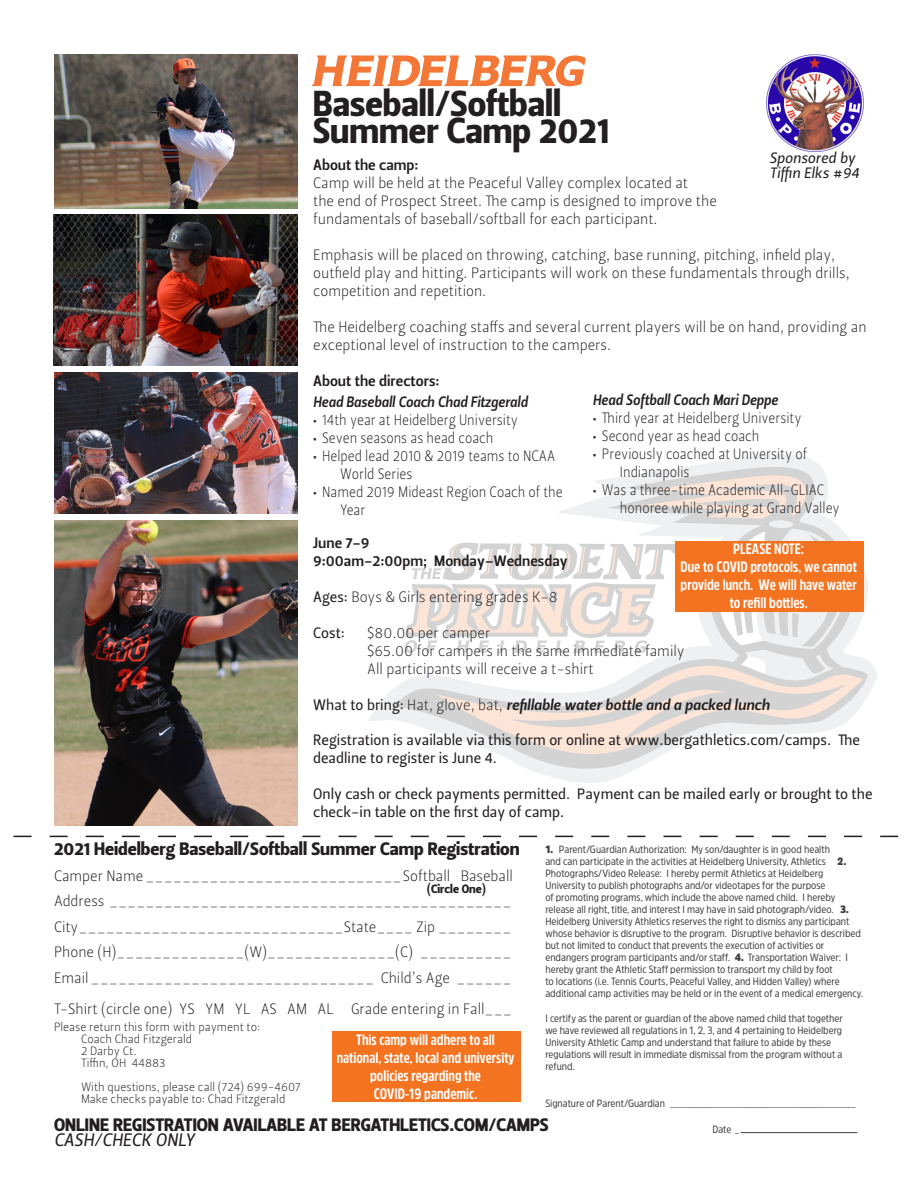
<style>
.page{position:relative;width:918px;height:1188px;background:#fff}
.page>*{position:absolute;margin:0;border:0;box-sizing:border-box;transform-origin:0 0}
.t1{font:36px/27px "Leitura Sans Grot 4";color:#231f20}
.t2{font:18px "Leitura Sans Grot 4";color:#231f20}
.t3{font:18px "Leitura Sans Italic 2";color:#231f20}
.t4{font:15px/18px "Leitura Sans Grot 1";color:#231f20}
.t5{font:15px/18px "Leitura Sans Grot 1";color:#231f20;scale:.92 1}
.t6{font:15px/18px "Leitura Sans Grot 2";color:#231f20}
.t7{font:700 15px/18px "Amsi Pro Cond";color:#fff;text-align:center}
.t8{font:15px "Leitura Sans Grot 3";color:#231f20}
.t9{font:15px "Leitura Sans Italic 3";color:#231f20}
.t10{font:15px "Leitura Sans Italic 3";color:#231f20;scale:.92 1}
.t11{font:15px "Leitura Sans Italic 2";color:#231f20}
.t12{font:12px "Leitura Sans Grot 1";color:#231f20}
.t13{font:12px "Leitura Sans Grot 4";color:#231f20}
.t14{font:10.5px/12px "Amsi Pro Narw";color:#3e3e3f}
.s1{font-family:"Leitura Sans Grot 2"}
.s2{font-family:"Leitura Sans Grot 1"}
.s3{font-weight:900}
</style>
<div class="page">
<div style="left:332px;top:1031px;width:189px;height:71px;background:#f47321"></div>
<svg style="left:368px;top:454px;width:510px;height:329px"></svg>
<svg style="left:392px;top:466px;width:476px;height:309px"></svg>
<svg style="left:641px;top:475px;width:166px;height:44px;background:#e7ddd7"></svg>
<div style="left:769px;top:520px;width:24px;height:8px;background:#eff0f1;border-radius:50%"></div>
<svg style="left:404px;top:529px;width:461px;height:226px"></svg>
<img style="left:54px;top:215px;width:244px;height:150px">
<img style="left:54px;top:54px;width:244px;height:154px">
<img style="left:54px;top:372px;width:244px;height:142px">
<svg style="left:312px;top:55px;width:274px;height:31px"></svg>
<svg style="left:14px;top:836px;width:884px;height:1px"></svg>
<img style="left:54px;top:521px;width:244px;height:304px">
<img style="left:766px;top:54px;width:98px;height:98px">
<hr style="left:741px;top:1132px;width:116px;height:1px;background:#3e3e3f">
<div style="left:675px;top:541px;width:189px;height:71px;background:#f47321"></div>
<p class="t1" style="left:313px;top:91px;width:297px">Baseball/Softball<br>Summer Camp 2021</p>
<p class="t8" style="left:313px;top:156px;width:107px">About the camp:</p>
<p class="t4" style="left:313px;top:175px;width:376px">Camp will be held at the Peaceful Valley complex located at</p>
<p class="t4" style="left:313px;top:193px;width:405px">the end of Prospect Street. The camp is designed to improve the</p>
<p class="t4" style="left:313px;top:211px;width:346px">fundamentals of baseball/softball for each participant.</p>
<p class="t4" style="left:313px;top:247px;width:538px">Emphasis will be placed on throwing, catching, base running, pitching, infield play, outfield play and hitting. Participants will work on these fundamentals through drills, competition and repetition.</p>
<p class="t4" style="left:313px;top:319px;width:555px">The Heidelberg coaching staffs and several current players will be on hand, providing an exceptional level of instruction to the campers.</p>
<p class="t8" style="left:313px;top:372px;width:128px">About the directors:</p>
<p class="t11" style="left:770px;top:149px;width:87px">Sponsored by</p>
<p class="t11" style="left:770px;top:164px;width:91px">Tiffin Elks #94</p>
<p class="t10" style="left:313px;top:393px;width:235px">Head Baseball Coach Chad Fitzgerald</p>
<p class="t5" style="left:313px;top:411px;width:224px">• 14th year at Heidelberg University</p>
<p class="t5" style="left:313px;top:429px;width:197px">• Seven seasons as head coach</p>
<p class="t5" style="left:340px;top:447px;width:235px;text-indent:-27px">• Helped lead 2010 &amp; 2019 teams to NCAA<br>World Series</p>
<p class="t5" style="left:340px;top:483px;width:243px;text-indent:-27px">• Named 2019 Mideast Region Coach of the<br>Year</p>
<p class="t10" style="left:593px;top:391px;width:203px">Head Softball Coach Mari Deppe</p>
<p class="t5" style="left:593px;top:409px;width:228px">• Third year at Heidelberg University</p>
<p class="t5" style="left:593px;top:427px;width:183px">• Second year as head coach</p>
<p class="t5" style="left:620px;top:445px;width:205px;text-indent:-27px">• Previously coached at University of<br>Indianapolis</p>
<p class="t5" style="left:620px;top:481px;width:240px;text-indent:-27px">• Was a three-time Academic All-GLIAC honoree while playing at Grand Valley</p>
<p class="t8" style="left:313px;top:534px;width:58px">June 7-9</p>
<p class="t8" style="left:313px;top:552px;width:256px">9:00am-2:00pm; Monday–Wednesday</p>
<p class="t4" style="left:313px;top:589px;width:246px"><span class="s1">Ages:</span> Boys &amp; Girls entering grades K-8</p>
<p class="t6" style="left:313px;top:624px;width:33px">Cost:</p>
<p class="t4" style="left:367px;top:625px;width:125px">$80.00 per camper</p>
<p class="t4" style="left:367px;top:643px;width:319px">$65.00 for campers in the same immediate family</p>
<p class="t4" style="left:367px;top:661px;width:228px">All participants will receive a t-shirt</p>
<p class="t9" style="left:313px;top:696px;width:458px"><span class="s1">What to bring:</span> <span class="s2">Hat, glove, bat,</span> refillable water bottle and a packed lunch</p>
<p class="t6" style="left:313px;top:731px;width:548px">Registration is available via this form or online at www.bergathletics.com/camps. The deadline to register is June 4.</p>
<p class="t6" style="left:313px;top:785px;width:561px">Only cash or check payments permitted. Payment can be mailed early or brought to the check-in table on the first day of camp.</p>
<p class="t7" style="left:733px;top:540px;width:72px">PLEASE NOTE:</p>
<p class="t7" style="left:681px;top:558px;width:178px">Due to COVID protocols, we cannot provide lunch. We will have water to refill bottles.</p>
<p class="t2" style="left:54px;top:839px;width:467px">2021 Heidelberg Baseball/Softball Summer Camp Registration</p>
<p class="t4" style="left:54px;top:867px;width:461px">Camper Name____________________________Softball Baseball</p>
<p class="t4" style="left:54px;top:893px;width:459px">Address ____________________________________________</p>
<p class="t4" style="left:54px;top:918px;width:459px">City_____________________________State____ Zip ________</p>
<p class="t4" style="left:54px;top:944px;width:459px">Phone (H)______________(W)______________(C) __________</p>
<p class="t4" style="left:54px;top:969px;width:459px">Email_______________________________ Child’s Age ______</p>
<p class="t4" style="left:54px;top:1001px;width:460px">T-Shirt (circle one) YS YM YL AS AM AL Grade entering in Fall___</p>
<p class="t12" style="left:54px;top:1020px;width:208px">Please return this form with payment to:</p>
<p class="t12" style="left:81px;top:1032px;width:113px">Coach Chad Fitzgerald</p>
<p class="t12" style="left:81px;top:1044px;width:57px">2 Darby Ct.</p>
<p class="t12" style="left:81px;top:1056px;width:86px">Tiffin, OH 44883</p>
<p class="t12" style="left:81px;top:1080px;width:221px">With questions, please call (724) 699-4607</p>
<p class="t12" style="left:81px;top:1092px;width:206px">Make checks payable to: Chad Fitzgerald</p>
<p class="t14" style="left:545px;top:843px;width:319px"><span class="s3">1.</span> Parent/Guardian Authorization: My son/daughter is in good health<br>and can participate in the activities at Heidelberg University, Athletics <span class="s3">2.<br></span>Photographs/Video Release: I hereby permit Athletics at Heidelberg University to publish photographs and/or videotapes for the purpose<br>of promoting programs, which include the above named child. I hereby release all right, title, and interest I may have in said photograph/video. <span class="s3">3.<br></span>Heidelberg University Athletics reserves the right to dismiss any participant whose behavior is disruptive to the program. Disruptive behavior is described but not limited to conduct that prevents the execution of activities or endangers program participants and/or staff. <span class="s3">4.</span> Transportation Waiver: I hereby grant the Athletic Staff permission to transport my child by foot<br>to locations (i.e. Tennis Courts, Peaceful Valley, and Hidden Valley) where additional camp activities may be held or in the event of a medical emergency.</p>
<p class="t14" style="left:545px;top:1012px;width:299px">I certify as the parent or guardian of the above named child that together we have reviewed all regulations in 1, 2, 3, and 4 pertaining to Heidelberg University Athletic Camp and understand that failure to abide by these regulations will result in immediate dismissal from the program without a refund.</p>
<p class="t14" style="left:545px;top:1097px;width:312px">Signature of Parent/Guardian ___________________________________________</p>
<p class="t14" style="left:712px;top:1123px;width:28px">Date _</p>
<p class="t13" style="left:427px;top:882px;width:60px">(Circle One)</p>
<p class="t7" style="left:337px;top:1030px;width:179px">This camp will adhere to all national, state, local and university policies regarding the</p>
<p class="t7" style="left:374px;top:1084px;width:105px">COVID-19 pandemic.</p>
<p class="t2" style="left:54px;top:1114px;width:496px">ONLINE REGISTRATION AVAILABLE AT BERGATHLETICS.COM/CAMPS</p>
<p class="t3" style="left:54px;top:1129px;width:142px">CASH/CHECK ONLY</p>
</div>
